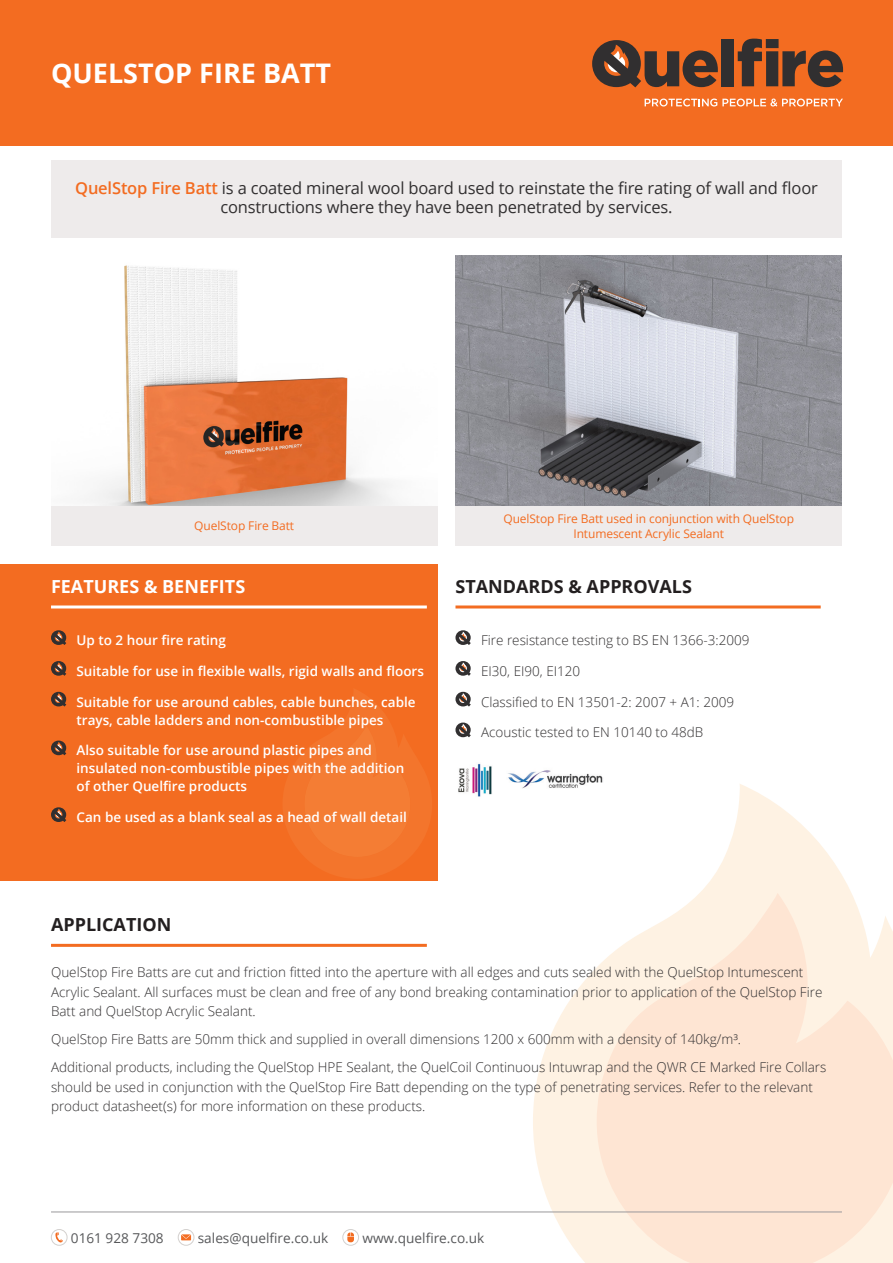
<style>
.page{position:relative;width:893px;height:1263px;background:#fff}
.page>*{position:absolute;margin:0;border:0;box-sizing:border-box;transform-origin:0 0}
.t1{font:700 27px "Open Sans";color:#fff}
.t2{font:700 18px "Open Sans";color:#231f20}
.t3{font:700 18px "Open Sans";color:#fff}
.t4{font:16.5px/19.5px "Open Sans";letter-spacing:-.01em;color:#312f30;text-align:center}
.t5{font:13.65px "Open Sans";color:#57585a}
.t6{font:300 13.5px/19.5px "Open Sans";color:#312f30}
.t7{font:600 13.5px/18px "Open Sans";color:#fff}
.t8{font:12px/15px "Open Sans";letter-spacing:-.01em;color:#f36c21;text-align:center}
.s1{font-weight:600;color:#f36c21}
</style>
<div class="page">
<svg style="left:533px;top:784px;width:318px;height:479px"></svg>
<svg style="left:597px;top:893px;width:296px;height:370px;fill:#fee5d3"></svg>
<div style="left:0;top:0;width:893px;height:145px;background:#f36c21"></div>
<svg style="left:592px;top:40px;width:126px;height:47px"></svg>
<div style="left:721px;top:39px;width:13px;height:47px;background:#312f30"></div>
<svg style="left:738px;top:39px;width:105px;height:48px"></svg>
<svg style="left:645px;top:99px;width:198px;height:8px"></svg>
<div style="left:0;top:564px;width:437px;height:317px;background:#f36c21"></div>
<svg style="left:283px;top:689px;width:149px;height:189px"></svg>
<div style="left:51px;top:161px;width:791px;height:77px;background:#eeebeb"></div>
<div style="left:51px;top:1229px;width:16px;height:16px;border:1px solid #d3d0ce;border-radius:50%"></div>
<svg style="left:55px;top:1232px;width:8px;height:11px"></svg>
<div style="left:178px;top:1229px;width:16px;height:16px;border:1px solid #d3d0ce;border-radius:50%"></div>
<svg style="left:181px;top:1234px;width:10px;height:6px"></svg>
<div style="left:342px;top:1229px;width:17px;height:16px;border:1px solid #d3d0ce;border-radius:50%"></div>
<svg style="left:347px;top:1232px;width:7px;height:10px"></svg>
<svg style="left:51px;top:630px;width:15px;height:15px"></svg>
<svg style="left:51px;top:661px;width:15px;height:15px"></svg>
<svg style="left:51px;top:692px;width:15px;height:14px"></svg>
<svg style="left:51px;top:740px;width:15px;height:15px"></svg>
<svg style="left:51px;top:807px;width:15px;height:15px"></svg>
<svg style="left:455px;top:630px;width:16px;height:15px"></svg>
<svg style="left:455px;top:661px;width:16px;height:15px"></svg>
<svg style="left:455px;top:692px;width:16px;height:14px"></svg>
<svg style="left:455px;top:722px;width:16px;height:15px"></svg>
<hr style="left:51px;top:605px;width:376px;height:3px;background:#fff">
<hr style="left:455px;top:605px;width:366px;height:3px;background:#f36c21">
<hr style="left:51px;top:944px;width:376px;height:3px;background:#f36c21">
<img style="left:85px;top:265px;width:310px;height:241px">
<img style="left:455px;top:256px;width:387px;height:250px">
<div style="left:51px;top:506px;width:386px;height:40px;background:#eeebeb"></div>
<div style="left:455px;top:506px;width:387px;height:40px;background:#eeebeb"></div>
<hr style="left:51px;top:1211px;width:791px;height:1px;background:#99989b">
<img style="left:508px;top:770px;width:95px;height:24px">
<img style="left:458px;top:763px;width:34px;height:34px">
<p class="t1" style="left:51px;top:54px;width:282px">QUELSTOP FIRE BATT</p>
<p class="t4" style="left:75px;top:177px;width:744px"><span class="s1">QuelStop Fire Batt</span> is a coated mineral wool board used to reinstate the fi re rating of wall and floor constructions where they have been penetrated by services.</p>
<p class="t8" style="left:194px;top:518px;width:101px">QuelStop Fire Batt</p>
<p class="t8" style="left:503px;top:511px;width:292px">QuelStop Fire Batt used in conjunction with QuelStop<br>Intumescent Acrylic Sealant</p>
<p class="t3" style="left:51px;top:574px;width:196px">FEATURES &amp; BENEFITS</p>
<p class="t2" style="left:455px;top:574px;width:238px">STANDARDS &amp; APPROVALS</p>
<p class="t7" style="left:77px;top:631px;width:151px">Up to 2 hour fire rating</p>
<p class="t7" style="left:77px;top:662px;width:349px">Suitable for use in flexible walls, rigid walls and floors</p>
<p class="t7" style="left:77px;top:692px;width:341px">Suitable for use around cables, cable bunches, cable trays, cable ladders and non-combustible pipes</p>
<p class="t7" style="left:77px;top:741px;width:329px">Also suitable for use around plastic pipes and insulated non-combustible pipes with the addition of other Quelfire products</p>
<p class="t7" style="left:77px;top:808px;width:332px">Can be used as a blank seal as a head of wall detail</p>
<p class="t2" style="left:51px;top:912px;width:122px">APPLICATION</p>
<p class="t6" style="left:481px;top:630px;width:270px">Fire resistance testing to BS EN 1366-3:2009</p>
<p class="t6" style="left:481px;top:661px;width:101px">EI30, EI90, EI120</p>
<p class="t6" style="left:481px;top:691px;width:255px">Classified to EN 13501-2: 2007 + A1: 2009</p>
<p class="t6" style="left:481px;top:722px;width:224px">Acoustic tested to EN 10140 to 48dB</p>
<p class="t6" style="left:51px;top:962px;width:773px">QuelStop Fire Batts are cut and friction fitted into the aperture with all edges and cuts sealed with the QuelStop Intumescent<br>Acrylic Sealant. All surfaces must be clean and free of any bond breaking contamination prior to application of the QuelStop Fire<br>Batt and QuelStop Acrylic Sealant.</p>
<p class="t6" style="left:51px;top:1029px;width:692px">QuelStop Fire Batts are 50mm thick and supplied in overall dimensions 1200 x 600mm with a density of 140kg/m³.</p>
<p class="t6" style="left:51px;top:1057px;width:777px">Additional products, including the QuelStop HPE Sealant, the QuelCoil Continuous Intuwrap and the QWR CE Marked Fire Collars should be used in conjunction with the QuelStop Fire Batt depending on the type of penetrating services. Refer to the relevant product datasheet(s) for more information on these products.</p>
<p class="t5" style="left:71px;top:1228px;width:94px">0161 928 7308</p>
<p class="t5" style="left:198px;top:1228px;width:132px">sales@quelfire.co.uk</p>
<p class="t5" style="left:362px;top:1228px;width:124px">www.quelfire.co.uk</p>
</div>
